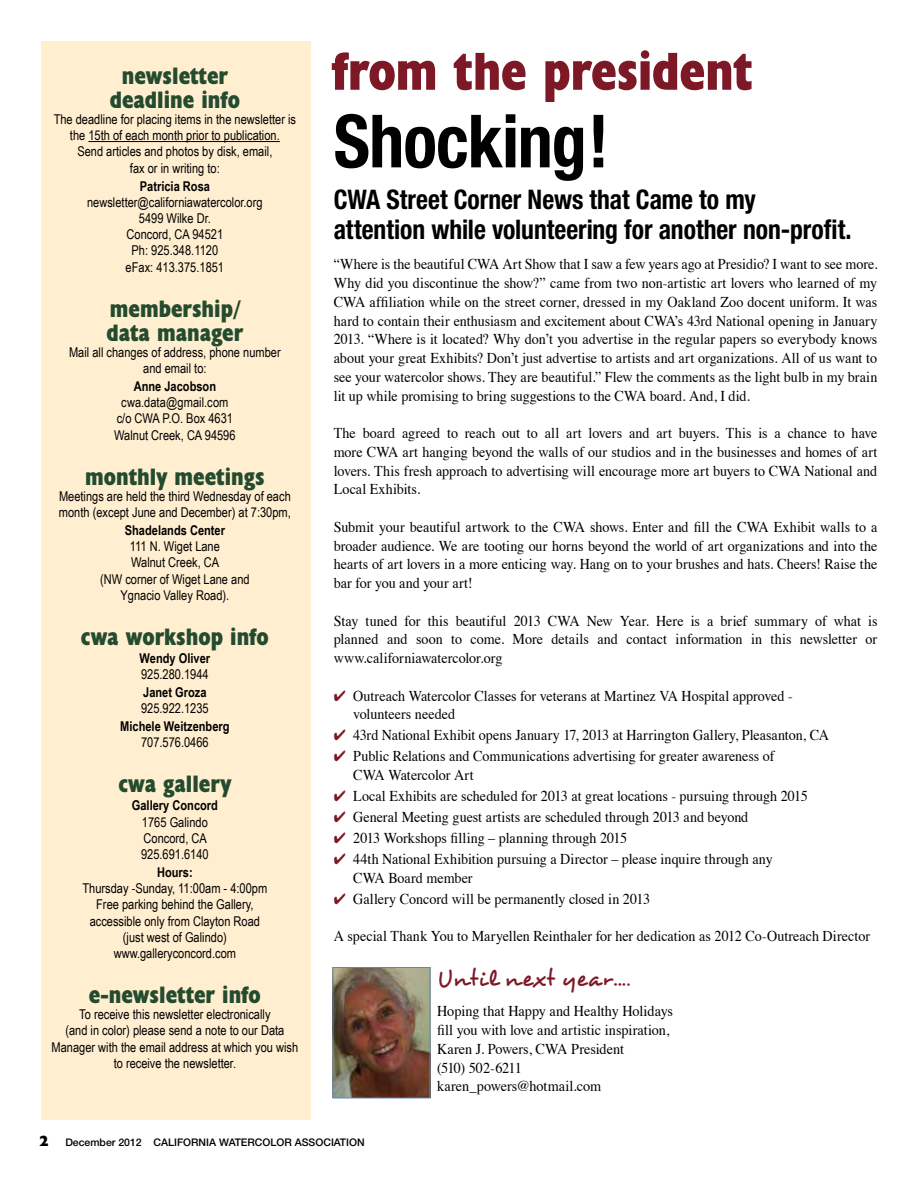
<style>
.page{position:relative;width:918px;height:1188px;background:#fff}
.page>*{position:absolute;margin:0;border:0;box-sizing:border-box;transform-origin:0 0}
.t1{font:700 condensed 73.5px "Helvetica Neue";letter-spacing:-.01em;color:#000;scale:.95 1}
.t2{font:700 condensed 54px "Humanist 521 BT Xtra";letter-spacing:-.005em;color:#7d1826}
.t3{font:700 condensed 27px/30px "Helvetica Neue";color:#000;scale:.95 1}
.t4{font:700 condensed 24px/24px "Humanist 521 BT Xtra";color:#244b2e;text-align:center}
.t5{font:24px "Desyrel";letter-spacing:.04em;color:#7d1826;scale:.95 1}
.t6{font:15px/18.8px "Times";color:#000;text-align:justify;scale:.94 1}
.t7{font:15px/18.8px "Times";color:#000;scale:.95 1}
.t8{font:13.5px/16.2px "Arial Narrow";color:#000;text-align:center}
.t9{font:700 13.5px "Arial Narrow";color:#000}
.t10{font:500 10.5px "Helvetica Neue";color:#000}
.s1{color:#7d1826}
.s2{font-family:"Humanist 521 BT";font-weight:800;font-size:15px}
</style>
<div class="page">
<div style="left:41px;top:41px;width:269px;height:1079px;background:#ffeed0"></div>
<hr style="left:88px;top:141px;width:192px;height:1px;background:#000">
<img style="left:335px;top:969px;width:93px;height:127px">
<div style="left:333px;top:967px;width:97px;height:131px;border:1px solid #648aae"></div>
<h3 class="t4" style="left:110px;top:63px;width:132px">newsletter deadline info</h3>
<p class="t8" style="left:54px;top:111px;width:244px">The deadline for placing items in the newsletter is the 15th of each month prior to publication.<br>Send articles and photos by disk, email,<br>fax or in writing to:</p>
<p class="t9" style="left:140px;top:176px;width:72px">Patricia Rosa</p>
<p class="t8" style="left:87px;top:193px;width:177px">newsletter@californiawatercolor.org<br>5499 Wilke Dr.<br>Concord, CA 94521<br>Ph: 925.348.1120<br>eFax: 413.375.1851</p>
<h3 class="t4" style="left:106px;top:296px;width:138px;text-align:left">membership/ data manager</h3>
<p class="t8" style="left:69px;top:343px;width:213px">Mail all changes of address, phone number and email to:</p>
<p class="t9" style="left:134px;top:376px;width:84px">Anne Jacobson</p>
<p class="t8" style="left:114px;top:394px;width:123px">cwa.data@gmail.com c/o CWA P.O. Box 4631<br>Walnut Creek, CA 94596</p>
<h3 class="t4" style="left:85px;top:464px;width:181px">monthly meetings</h3>
<p class="t8" style="left:59px;top:487px;width:233px;text-align:left">Meetings are held the third Wednesday of each month (except June and December) at 7:30pm,</p>
<p class="t9" style="left:125px;top:520px;width:102px">Shadelands Center</p>
<p class="t8" style="left:100px;top:538px;width:151px">111 N. Wiget Lane<br>Walnut Creek, CA<br>(NW corner of Wiget Lane and<br>Ygnacio Valley Road).</p>
<h3 class="t4" style="left:81px;top:624px;width:189px">cwa workshop info</h3>
<p class="t9" style="left:140px;top:648px;width:72px">Wendy Oliver</p>
<p class="t8" style="left:141px;top:666px;width:69px">925.280.1944</p>
<p class="t9" style="left:143px;top:682px;width:65px">Janet Groza</p>
<p class="t8" style="left:141px;top:700px;width:69px">925.922.1235</p>
<p class="t9" style="left:120px;top:716px;width:111px">Michele Weitzenberg</p>
<p class="t8" style="left:141px;top:734px;width:69px">707.576.0466</p>
<h3 class="t4" style="left:118px;top:772px;width:114px">cwa gallery</h3>
<p class="t9" style="left:132px;top:795px;width:88px">Gallery Concord</p>
<p class="t8" style="left:141px;top:813px;width:69px;text-align:left">1765 Galindo<br>Concord, CA<br>925.691.6140</p>
<p class="t9" style="left:157px;top:862px;width:37px">Hours:</p>
<p class="t8" style="left:82px;top:880px;width:186px">Thursday -Sunday, 11:00am - 4:00pm<br>Free parking behind the Gallery, accessible only from Clayton Road (just west of Galindo) www.galleryconcord.com</p>
<h3 class="t4" style="left:89px;top:982px;width:173px">e-newsletter info</h3>
<p class="t8" style="left:52px;top:1006px;width:248px">To receive this newsletter electronically<br>(and in color) please send a note to our Data Manager with the email address at which you wish to receive the newsletter.</p>
<h2 class="t2" style="left:332px;top:38px;width:422px">from the president</h2>
<h1 class="t1" style="left:334px;top:97px;width:291px">Shocking!</h1>
<h3 class="t3" style="left:334px;top:184px;width:547px">CWA Street Corner News that Came to my attention while volunteering for another non-profit.</h3>
<p class="t6" style="left:334px;top:254px;width:580px">“Where is the beautiful CWA Art Show that I saw a few years ago at Presidio? I want to see more.<br>Why did you discontinue the show?” came from two non-artistic art lovers who learned of my CWA affiliation while on the street corner, dressed in my Oakland Zoo docent uniform. It was hard to contain their enthusiasm and excitement about CWA’s 43rd National opening in January 2013. “Where is it located? Why don’t you advertise in the regular papers so everybody knows about your great Exhibits? Don’t just advertise to artists and art organizations. All of us want to see your watercolor shows. They are beautiful.” Flew the comments as the light bulb in my brain lit up while promising to bring suggestions to the CWA board. And, I did.</p>
<p class="t6" style="left:334px;top:422px;width:580px">The board agreed to reach out to all art lovers and art buyers. This is a chance to have more CWA art hanging beyond the walls of our studios and in the businesses and homes of art lovers. This fresh approach to advertising will encourage more art buyers to CWA National and Local Exhibits.</p>
<p class="t6" style="left:334px;top:516px;width:580px">Submit your beautiful artwork to the CWA shows. Enter and fill the CWA Exhibit walls to a broader audience. We are tooting our horns beyond the world of art organizations and into the hearts of art lovers in a more enticing way. Hang on to your brushes and hats. Cheers! Raise the bar for you and your art!</p>
<p class="t6" style="left:334px;top:610px;width:580px">Stay tuned for this beautiful 2013 CWA New Year. Here is a brief summary of what is planned and soon to come. More details and contact information in this newsletter or www.californiawatercolor.org</p>
<p class="t6" style="left:353px;top:685px;width:469px;text-indent:-20px"><span class="s1">✔</span> Outreach Watercolor Classes for veterans at Martinez VA Hospital approved - volunteers needed</p>
<p class="t6" style="left:334px;top:725px;width:528px"><span class="s1">✔</span> 43rd National Exhibit opens January 17, 2013 at Harrington Gallery, Pleasanton, CA</p>
<p class="t6" style="left:353px;top:746px;width:450px;text-indent:-20px"><span class="s1">✔</span> Public Relations and Communications advertising for greater awareness of<br>CWA Watercolor Art</p>
<p class="t6" style="left:334px;top:785px;width:506px"><span class="s1">✔</span> Local Exhibits are scheduled for 2013 at great locations - pursuing through 2015</p>
<p class="t6" style="left:334px;top:806px;width:443px"><span class="s1">✔</span> General Meeting guest artists are scheduled through 2013 and beyond</p>
<p class="t6" style="left:334px;top:827px;width:314px"><span class="s1">✔</span> 2013 Workshops filling – planning through 2015</p>
<p class="t6" style="left:353px;top:848px;width:448px;text-indent:-20px"><span class="s1">✔</span> 44th National Exhibition pursuing a Director – please inquire through any<br>CWA Board member</p>
<p class="t6" style="left:334px;top:888px;width:338px"><span class="s1">✔</span> Gallery Concord will be permanently closed in 2013</p>
<p class="t6" style="left:334px;top:926px;width:572px">A special Thank You to Maryellen Reinthaler for her dedication as 2012 Co-Outreach Director</p>
<h3 class="t5" style="left:437px;top:963px;width:204px">Until next year….</h3>
<p class="t7" style="left:437px;top:1001px;width:250px">Hoping that Happy and Healthy Holidays fill you with love and artistic inspiration,<br>Karen J. Powers, CWA President<br>(510) 502-6211 karen_powers@hotmail.com</p>
<p class="t10" style="left:39px;top:1136px;width:327px"><span class="s2">2</span> December 2012 CALIFORNIA WATERCOLOR ASSOCIATION</p>
</div>
